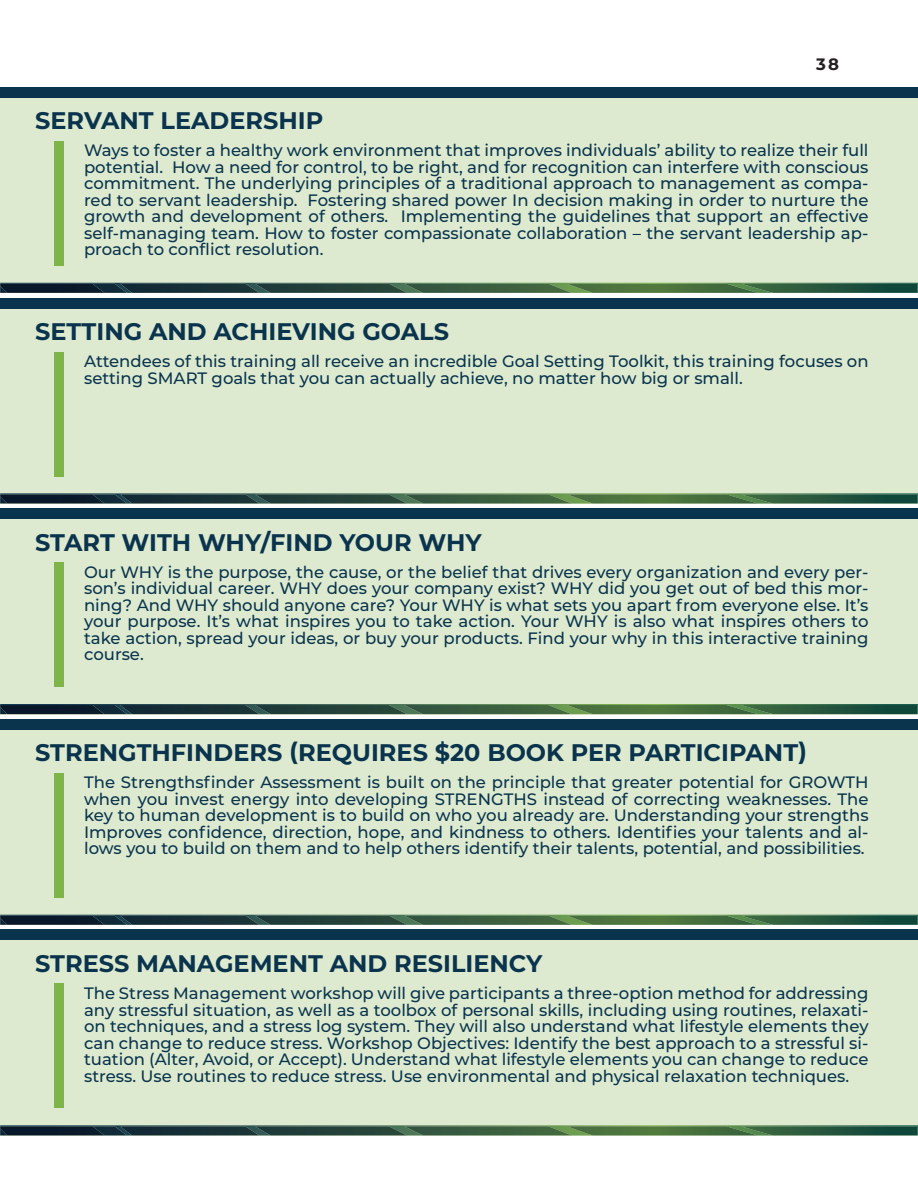
<style>
.page{position:relative;width:918px;height:1188px;background:#fff}
.page>*{position:absolute;margin:0;border:0;box-sizing:border-box;transform-origin:0 0}
.t1{font:700 24px "Montserrat";color:#0a344e}
.t2{font:500 16.5px/16.5px "Montserrat";color:#0a344e;text-align:justify}
.t3{font:700 16.5px "Montserrat";color:#231f20}
</style>
<div class="page">
<div style="left:0;top:87px;width:917px;height:206px;background:#ddeacf"></div>
<div style="left:0;top:87px;width:918px;height:11px;background:#0a344e"></div>
<svg style="left:0;top:283px;width:918px;height:10px"></svg>
<div style="left:54px;top:141px;width:10px;height:125px;background:#7eb549"></div>
<div style="left:0;top:298px;width:917px;height:206px;background:#ddeacf"></div>
<div style="left:0;top:298px;width:918px;height:10px;background:#0a344e"></div>
<svg style="left:0;top:493px;width:918px;height:11px"></svg>
<div style="left:54px;top:352px;width:10px;height:124px;background:#7eb549"></div>
<div style="left:0;top:509px;width:917px;height:205px;background:#ddeacf"></div>
<div style="left:0;top:508px;width:918px;height:11px;background:#0a344e"></div>
<svg style="left:0;top:704px;width:918px;height:10px"></svg>
<div style="left:54px;top:563px;width:10px;height:124px;background:#7eb549"></div>
<div style="left:0;top:719px;width:917px;height:206px;background:#ddeacf"></div>
<div style="left:0;top:719px;width:918px;height:11px;background:#0a344e"></div>
<svg style="left:0;top:915px;width:918px;height:10px"></svg>
<div style="left:54px;top:773px;width:10px;height:124px;background:#7eb549"></div>
<div style="left:0;top:930px;width:917px;height:206px;background:#ddeacf"></div>
<div style="left:0;top:930px;width:918px;height:10px;background:#0a344e"></div>
<svg style="left:0;top:1125px;width:918px;height:10px"></svg>
<div style="left:54px;top:984px;width:10px;height:124px;background:#7eb549"></div>
<h1 class="t1" style="left:35px;top:104px;width:290px">SERVANT LEADERSHIP</h1>
<p class="t3" style="left:816px;top:53px;width:25px">38</p>
<p class="t2" style="left:84px;top:142px;width:786px">Ways to foster a healthy work environment that improves individuals’ ability to realize their full potential. How a need for control, to be right, and for recognition can interfere with conscious commitment. The underlying principles of a traditional approach to management as compa&shy;red to servant leadership. Fostering shared power In decision making in order to nurture the growth and development of others. Implementing the guidelines that support an effective self-managing team. How to foster compassionate collaboration – the servant leadership ap&shy;proach to conflict resolution.</p>
<h1 class="t1" style="left:35px;top:314px;width:415px">SETTING AND ACHIEVING GOALS</h1>
<p class="t2" style="left:84px;top:352px;width:786px">Attendees of this training all receive an incredible Goal Setting Toolkit, this training focuses on setting SMART goals that you can actually achieve, no matter how big or small.</p>
<h1 class="t1" style="left:35px;top:525px;width:448px">START WITH WHY/FIND YOUR WHY</h1>
<p class="t2" style="left:84px;top:563px;width:786px">Our WHY is the purpose, the cause, or the belief that drives every organization and every per&shy;son’s individual career. WHY does your company exist? WHY did you get out of bed this mor&shy;ning? And WHY should anyone care? Your WHY is what sets you apart from everyone else. It’s your purpose. It’s what inspires you to take action. Your WHY is also what inspires others to take action, spread your ideas, or buy your products. Find your why in this interactive training course.</p>
<h1 class="t1" style="left:35px;top:736px;width:774px">STRENGTHFINDERS (REQUIRES $20 BOOK PER PARTICIPANT)</h1>
<p class="t2" style="left:84px;top:774px;width:786px">The Strengthsfinder Assessment is built on the principle that greater potential for GROWTH when you invest energy into developing STRENGTHS instead of correcting weaknesses. The key to human development is to build on who you already are. Understanding your strengths Improves confidence, direction, hope, and kindness to others. Identifies your talents and al&shy;lows you to build on them and to help others identify their talents, potential, and possibilities.</p>
<h1 class="t1" style="left:35px;top:946px;width:509px">STRESS MANAGEMENT AND RESILIENCY</h1>
<p class="t2" style="left:84px;top:984px;width:786px">The Stress Management workshop will give participants a three-option method for addressing any stressful situation, as well as a toolbox of personal skills, including using routines, relaxati&shy;on techniques, and a stress log system. They will also understand what lifestyle elements they can change to reduce stress. Workshop Objectives: Identify the best approach to a stressful si&shy;tuation (Alter, Avoid, or Accept). Understand what lifestyle elements you can change to reduce stress. Use routines to reduce stress. Use environmental and physical relaxation techniques.</p>
</div>
